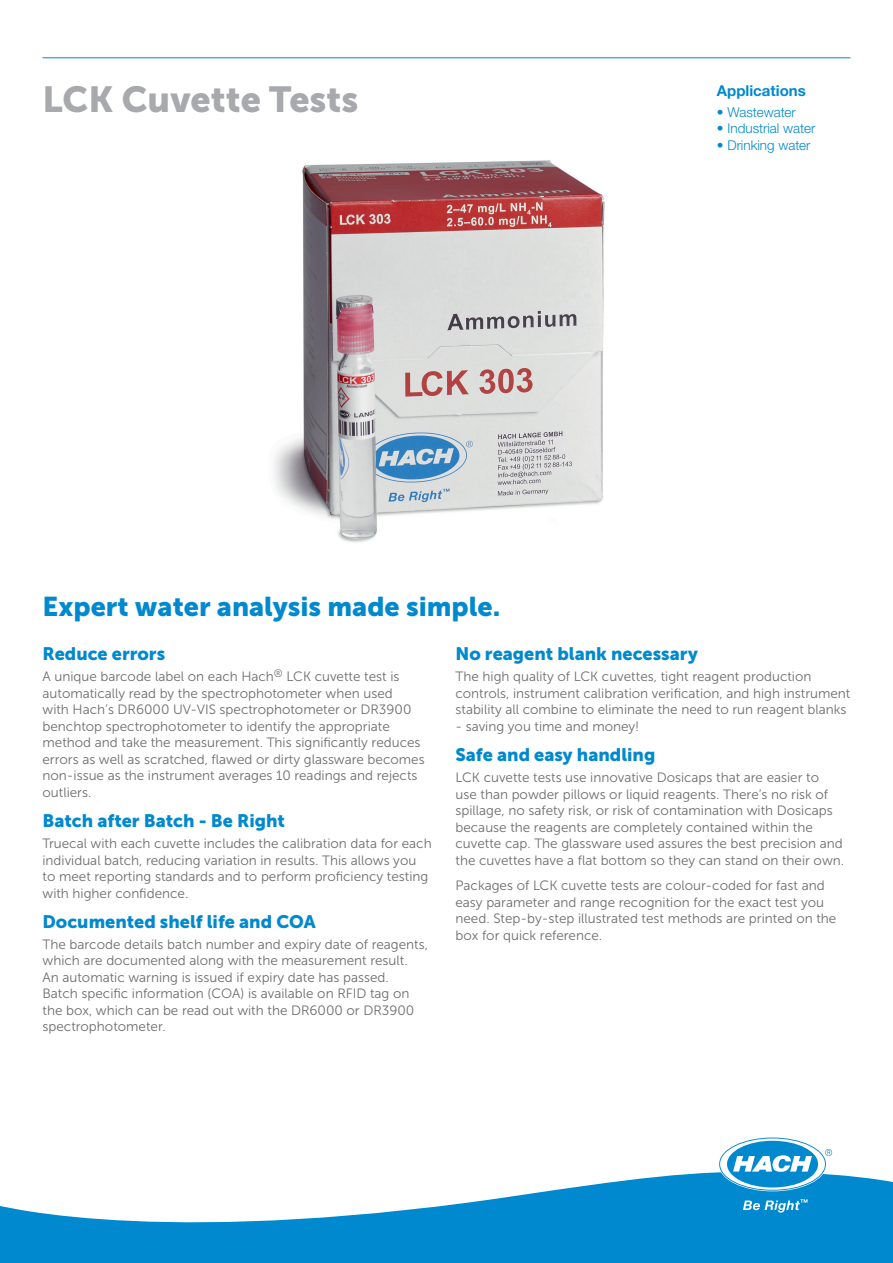
<style>
.page{position:relative;width:893px;height:1263px;background:#fff}
.page>*{position:absolute;margin:0;border:0;box-sizing:border-box;transform-origin:0 0}
.Head_1{font:36px "Museo Sans 900";color:#a8a9ad}
.Head_2_USP{font:27px "Museo Sans 900";color:#0089cf}
.Head_2{font:18px "Museo Sans 900";color:#0089cf}
.Head_3{font:700 15px "Helvetica Neue LTW1 G";color:#0089cf}
.Text_1_Gray{font:13.5px/16.5px "Museo Sans 300";color:#6c6d70}
.Text_1_Color{font:300 13.5px "Helvetica Neue LTW1 G";color:#0089cf}
</style>
<div class="page">
<hr style="left:43px;top:57px;width:807px;height:1px;background:#0089cf">
<svg style="left:0;top:1172px;width:893px;height:91px;fill:#0089cf"></svg>
<svg style="left:720px;top:1138px;width:112px;height:52px"></svg>
<svg style="left:743px;top:1199px;width:64px;height:13px"></svg>
<img style="left:274px;top:160px;width:331px;height:383px">
<p class="Head_1" style="left:43px;top:79px;width:317px">LCK Cuvette Tests</p>
<p class="Head_2_USP" style="left:43px;top:591px;width:459px">Expert water analysis made simple.</p>
<p class="Head_3" style="left:717px;top:81px;width:90px">Applications</p>
<p class="Text_1_Color" style="left:717px;top:104px;width:80px">• Wastewater</p>
<p class="Text_1_Color" style="left:717px;top:120px;width:100px">• Industrial water</p>
<p class="Text_1_Color" style="left:717px;top:137px;width:95px">• Drinking water</p>
<p class="Head_2" style="left:43px;top:644px;width:124px">Reduce errors</p>
<p class="Text_1_Gray" style="left:43px;top:669px;width:384px">A unique barcode label on each Hach<sup>®</sup> LCK cuvette test is automatically read by the spectrophotometer when used<br>with Hach’s DR6000 UV-VIS spectrophotometer or DR3900 benchtop spectrophotometer to identify the appropriate method and take the measurement. This significantly reduces errors as well as scratched, flawed or dirty glassware becomes non-issue as the instrument averages 10 readings and rejects outliers.</p>
<p class="Head_2" style="left:43px;top:810px;width:244px">Batch after Batch - Be Right</p>
<p class="Text_1_Gray" style="left:43px;top:835px;width:391px">Truecal with each cuvette includes the calibration data for each individual batch, reducing variation in results. This allows you to meet reporting standards and to perform proficiency testing with higher confidence.</p>
<p class="Head_2" style="left:43px;top:911px;width:275px">Documented shelf life and COA</p>
<p class="Text_1_Gray" style="left:43px;top:936px;width:387px">The barcode details batch number and expiry date of reagents, which are documented along with the measurement result.<br>An automatic warning is issued if expiry date has passed.<br>Batch specific information (COA) is available on RFID tag on the box, which can be read out with the DR6000 or DR3900 spectrophotometer.</p>
<p class="Head_2" style="left:455px;top:644px;width:244px">No reagent blank necessary</p>
<p class="Text_1_Gray" style="left:455px;top:669px;width:396px">The high quality of LCK cuvettes, tight reagent production controls, instrument calibration verification, and high instrument stability all combine to eliminate the need to run reagent blanks</p>
<p class="Text_1_Gray" style="left:455px;top:718px;width:185px">- saving you time and money!</p>
<p class="Head_2" style="left:455px;top:744px;width:201px">Safe and easy handling</p>
<p class="Text_1_Gray" style="left:455px;top:769px;width:390px">LCK cuvette tests use innovative Dosicaps that are easier to<br>use than powder pillows or liquid reagents. There’s no risk of spillage, no safety risk, or risk of contamination with Dosicaps because the reagents are completely contained within the cuvette cap. The glassware used assures the best precision and the cuvettes have a flat bottom so they can stand on their own.</p>
<p class="Text_1_Gray" style="left:455px;top:877px;width:382px">Packages of LCK cuvette tests are colour-coded for fast and easy parameter and range recognition for the exact test you need. Step-by-step illustrated test methods are printed on the box for quick reference.</p>
</div>
